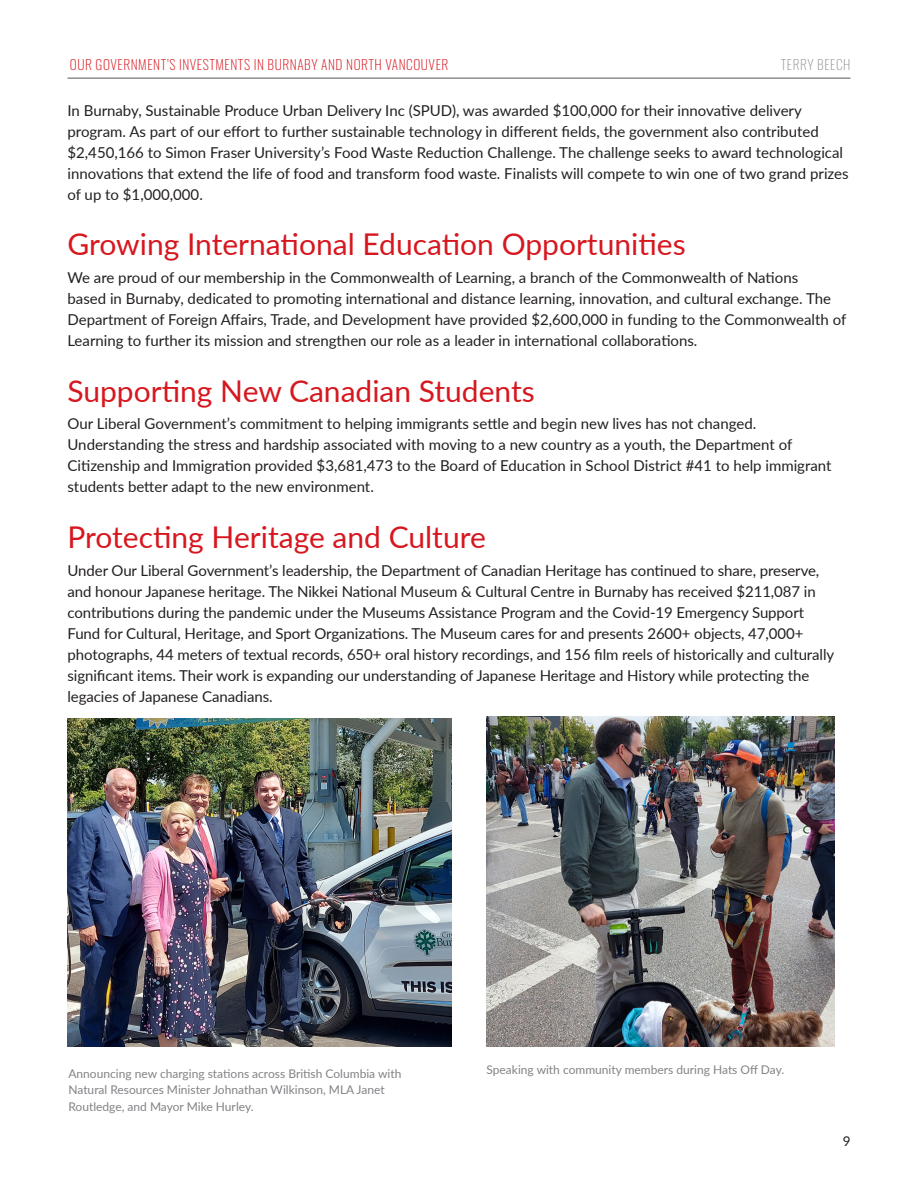
<style>
.page{position:relative;width:918px;height:1188px;background:#fff}
.page>*{position:absolute;margin:0;border:0;box-sizing:border-box;transform-origin:0 0}
.Body{font:30px "Lato";color:#d7171f}
.Body-2{font:15px/21px "Lato";letter-spacing:-.005em;color:#231f20}
.t1{font:200 13.5px "Oswald";letter-spacing:.04em;color:#d7171f}
.t2{font:200 13.5px "Oswald";letter-spacing:.04em;color:#95979a}
.t3{font:13.5px "Lato";color:#231f20}
.t4{font:12px/16.5px "Lato";color:#808285}
</style>
<div class="page">
<hr style="left:68px;top:78px;width:782px;height:1px;background:#57585a">
<img style="left:486px;top:716px;width:348px;height:330px">
<img style="left:68px;top:719px;width:384px;height:327px">
<p class="t1" style="left:70px;top:53px;width:380px">OUR GOVERNMENT’S INVESTMENTS IN BURNABY AND NORTH VANCOUVER</p>
<p class="t2" style="left:781px;top:53px;width:71px">TERRY BEECH</p>
<p class="Body-2" style="left:68px;top:99px;width:783px">In Burnaby, Sustainable Produce Urban Delivery Inc (SPUD), was awarded $100,000 for their innovative delivery program. As part of our effort to further sustainable technology in different fields, the government also contributed $2,450,166 to Simon Fraser University’s Food Waste Reduction Challenge. The challenge seeks to award technological innovations that extend the life of food and transform food waste. Finalists will compete to win one of two grand prizes of up to $1,000,000.</p>
<p class="Body" style="left:68px;top:223px;width:620px">Growing International Education Opportunities</p>
<p class="Body-2" style="left:68px;top:266px;width:780px">We are proud of our membership in the Commonwealth of Learning, a branch of the Commonwealth of Nations<br>based in Burnaby, dedicated to promoting international and distance learning, innovation, and cultural exchange. The Department of Foreign Affairs, Trade, and Development have provided $2,600,000 in funding to the Commonwealth of Learning to further its mission and strengthen our role as a leader in international collaborations.</p>
<p class="Body" style="left:68px;top:369px;width:469px">Supporting New Canadian Students</p>
<p class="Body-2" style="left:68px;top:413px;width:766px">Our Liberal Government’s commitment to helping immigrants settle and begin new lives has not changed.<br>Understanding the stress and hardship associated with moving to a new country as a youth, the Department of Citizenship and Immigration provided $3,681,473 to the Board of Education in School District #41 to help immigrant students better adapt to the new environment.</p>
<p class="Body" style="left:68px;top:515px;width:420px">Protecting Heritage and Culture</p>
<p class="Body-2" style="left:68px;top:559px;width:768px">Under Our Liberal Government’s leadership, the Department of Canadian Heritage has continued to share, preserve, and honour Japanese heritage. The Nikkei National Museum &amp; Cultural Centre in Burnaby has received $211,087 in contributions during the pandemic under the Museums Assistance Program and the Covid-19 Emergency Support Fund for Cultural, Heritage, and Sport Organizations. The Museum cares for and presents 2600+ objects, 47,000+ photographs, 44 meters of textual records, 650+ oral history recordings, and 156 film reels of historically and culturally significant items. Their work is expanding our understanding of Japanese Heritage and History while protecting the legacies of Japanese Canadians.</p>
<p class="t4" style="left:68px;top:1065px;width:334px">Announcing new charging stations across British Columbia with<br>Natural Resources Minister Johnathan Wilkinson, MLA Janet<br>Routledge, and Mayor Mike Hurley.</p>
<p class="t4" style="left:487px;top:1061px;width:299px">Speaking with community members during Hats Off Day.</p>
<p class="t3" style="left:843px;top:1131px;width:9px">9</p>
</div>
